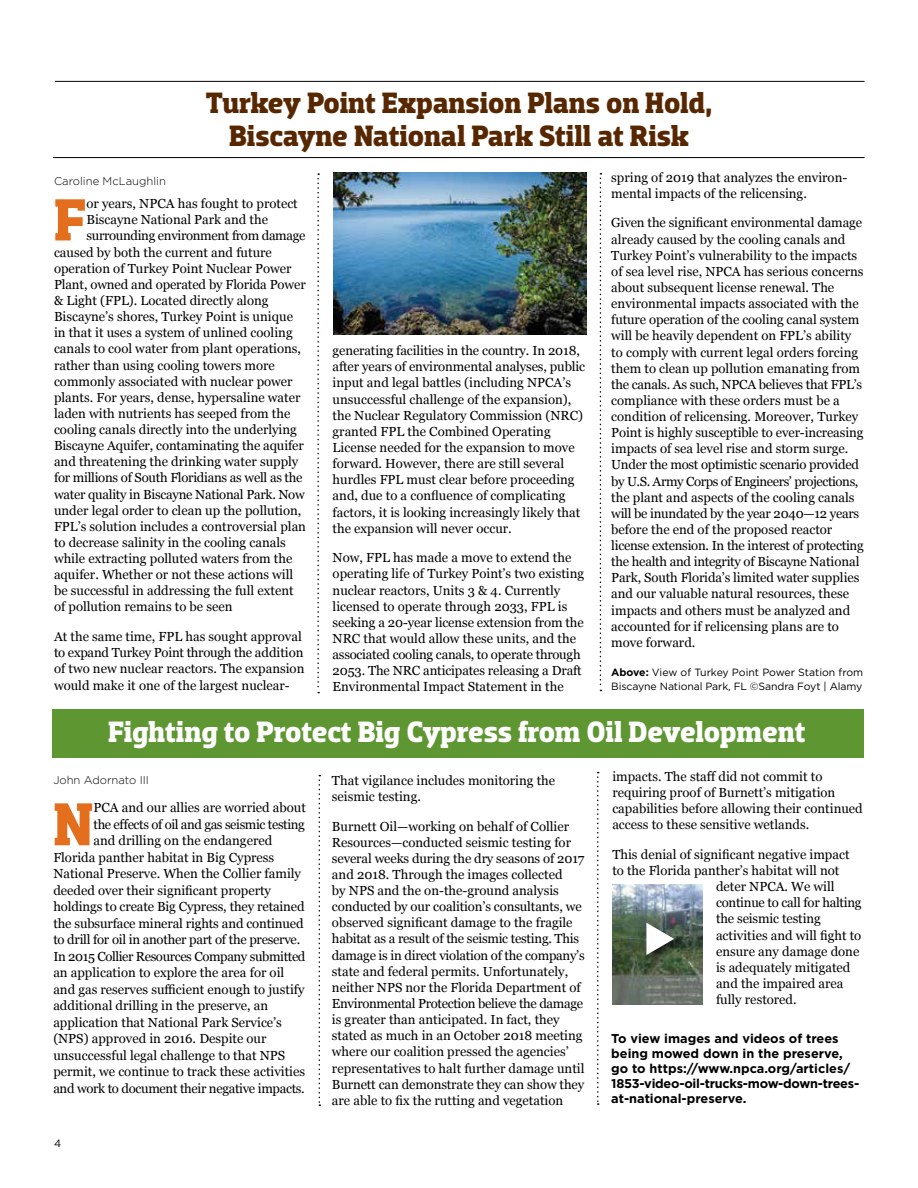
<style>
.page{position:relative;width:918px;height:1188px;background:#fff}
.page>*{position:absolute;margin:0;border:0;box-sizing:border-box;transform-origin:0 0}
.t1{font:700 61.65px "Dobra Slab";color:#e36f1e}
.t2{font:700 60.6px "Dobra Slab";color:#e36f1e}
.t3{font:700 30px/33px "Dobra Slab";color:#572700;text-align:center}
.t4{font:700 30px "Dobra Slab";letter-spacing:-.005em;color:#fff}
.t5{font:13.2px/16.2px "Georgia";color:#000}
.t6{font:13.2px "Georgia";letter-spacing:-.02em;color:#000}
.t7{font:13.2px "Georgia";letter-spacing:-.03em;color:#000}
.t8{font:13.2px "Georgia";letter-spacing:-.025em;color:#000}
.t9{font:700 12.75px/15px "Gotham";color:#000}
.t10{font:300 11.25px "Gotham";color:#000}
.t11{font:10.5px/13.5px "Gotham";letter-spacing:-.01em;color:#000}
.s1{font-weight:700}
</style>
<div class="page">
<img style="left:333px;top:172px;width:253px;height:162px">
<hr style="left:55px;top:81px;width:810px;height:1px;background:#000">
<hr style="left:53px;top:157px;width:812px;height:1px;background:#000">
<svg style="left:317px;top:173px;width:2px;height:520px"></svg>
<svg style="left:600px;top:173px;width:1px;height:518px"></svg>
<div style="left:53px;top:710px;width:811px;height:48px;background:#5e9732"></div>
<img style="left:612px;top:884px;width:91px;height:121px">
<svg style="left:319px;top:775px;width:1px;height:331px"></svg>
<svg style="left:597px;top:772px;width:2px;height:333px"></svg>
<div style="left:646px;top:923px;width:38px;height:42px;background:#000;opacity:.5"></div>
<svg style="left:646px;top:923px;width:28px;height:32px"></svg>
<h3 class="t3" style="left:206px;top:86px;width:508px">Turkey Point Expansion Plans on Hold,<br>Biscayne National Park Still at Risk</h3>
<p class="t10" style="left:54px;top:175px;width:113px">Caroline McLaughlin</p>
<h2 class="t2" style="left:54px;top:184px;width:34px">F</h2>
<p class="t5" style="left:87px;top:195px;width:213px">or years, NPCA has fought to protect</p>
<p class="t5" style="left:87px;top:211px;width:183px">Biscayne National Park and the</p>
<p class="t8" style="left:87px;top:226px;width:221px">surrounding environment from damage</p>
<p class="t5" style="left:54px;top:243px;width:219px">caused by both the current and future</p>
<p class="t5" style="left:54px;top:260px;width:239px">operation of Turkey Point Nuclear Power</p>
<p class="t5" style="left:54px;top:276px;width:253px">Plant, owned and operated by Florida Power</p>
<p class="t5" style="left:54px;top:292px;width:216px">&amp; Light (FPL). Located directly along</p>
<p class="t5" style="left:54px;top:308px;width:241px">Biscayne’s shores, Turkey Point is unique</p>
<p class="t5" style="left:54px;top:324px;width:240px">in that it uses a system of unlined cooling</p>
<p class="t5" style="left:54px;top:340px;width:249px">canals to cool water from plant operations,</p>
<p class="t5" style="left:54px;top:356px;width:222px">rather than using cooling towers more</p>
<p class="t5" style="left:54px;top:372px;width:240px">commonly associated with nuclear power</p>
<p class="t5" style="left:54px;top:389px;width:248px">plants. For years, dense, hypersaline water</p>
<p class="t5" style="left:54px;top:405px;width:238px">laden with nutrients has seeped from the</p>
<p class="t5" style="left:54px;top:421px;width:244px">cooling canals directly into the underlying</p>
<p class="t5" style="left:54px;top:437px;width:251px">Biscayne Aquifer, contaminating the aquifer</p>
<p class="t5" style="left:54px;top:453px;width:246px">and threatening the drinking water supply</p>
<p class="t6" style="left:54px;top:468px;width:250px">for millions of South Floridians as well as the</p>
<p class="t6" style="left:54px;top:484px;width:252px">water quality in Biscayne National Park. Now</p>
<p class="t5" style="left:54px;top:502px;width:249px">under legal order to clean up the pollution,</p>
<p class="t5" style="left:54px;top:518px;width:254px">FPL’s solution includes a controversial plan</p>
<p class="t5" style="left:54px;top:534px;width:233px">to decrease salinity in the cooling canals</p>
<p class="t5" style="left:54px;top:550px;width:240px">while extracting polluted waters from the</p>
<p class="t5" style="left:54px;top:566px;width:241px">aquifer. Whether or not these actions will</p>
<p class="t5" style="left:54px;top:582px;width:241px">be successful in addressing the full extent</p>
<p class="t5" style="left:54px;top:598px;width:180px">of pollution remains to be seen</p>
<p class="t5" style="left:54px;top:628px;width:252px">At the same time, FPL has sought approval to expand Turkey Point through the addition of two new nuclear reactors. The expansion would make it one of the largest nuclear-</p>
<p class="t5" style="left:333px;top:342px;width:254px">generating facilities in the country. In 2018, after years of environmental analyses, public input and legal battles (including NPCA’s unsuccessful challenge of the expansion), the Nuclear Regulatory Commission (NRC) granted FPL the Combined Operating License needed for the expansion to move forward. However, there are still several hurdles FPL must clear before proceeding and, due to a confluence of complicating factors, it is looking increasingly likely that the expansion will never occur.</p>
<p class="t5" style="left:333px;top:549px;width:253px">Now, FPL has made a move to extend the operating life of Turkey Point’s two existing nuclear reactors, Units 3 &amp; 4. Currently licensed to operate through 2033, FPL is seeking a 20-year license extension from the NRC that would allow these units, and the associated cooling canals, to operate through 2053. The NRC anticipates releasing a Draft Environmental Impact Statement in the</p>
<p class="t5" style="left:611px;top:169px;width:238px">spring of 2019 that analyzes the environ&shy;mental impacts of the relicensing.</p>
<p class="t5" style="left:611px;top:214px;width:254px">Given the significant environmental damage already caused by the cooling canals and Turkey Point’s vulnerability to the impacts of sea level rise, NPCA has serious concerns about subsequent license renewal. The environmental impacts associated with the future operation of the cooling canal system will be heavily dependent on FPL’s ability to comply with current legal orders forcing them to clean up pollution emanating from the canals. As such, NPCA believes that FPL’s compliance with these orders must be a condition of relicensing. Moreover, Turkey Point is highly susceptible to ever-increasing impacts of sea level rise and storm surge.<br>Under the most optimistic scenario provided by U.S. Army Corps of Engineers’ projections, the plant and aspects of the cooling canals will be inundated by the year 2040—12 years before the end of the proposed reactor license extension. In the interest of protecting the health and integrity of Biscayne National Park, South Florida’s limited water supplies and our valuable natural resources, these impacts and others must be analyzed and accounted for if relicensing plans are to move forward.</p>
<p class="t11" style="left:611px;top:666px;width:253px"><span class="s1">Above:</span> View of Turkey Point Power Station from<br>Biscayne National Park, FL ©Sandra Foyt | Alamy</p>
<h3 class="t4" style="left:108px;top:715px;width:699px">Fighting to Protect Big Cypress from Oil Development</h3>
<p class="t5" style="left:332px;top:772px;width:225px">That vigilance includes monitoring the seismic testing.</p>
<p class="t5" style="left:332px;top:817px;width:254px">Burnett Oil—working on behalf of Collier Resources—conducted seismic testing for several weeks during the dry seasons of 2017 and 2018. Through the images collected<br>by NPS and the on-the-ground analysis conducted by our coalition’s consultants, we observed significant damage to the fragile habitat as a result of the seismic testing. This damage is in direct violation of the company’s state and federal permits. Unfortunately, neither NPS nor the Florida Department of Environmental Protection believe the damage is greater than anticipated. In fact, they stated as much in an October 2018 meeting where our coalition pressed the agencies’ representatives to halt further damage until Burnett can demonstrate they can show they are able to fix the rutting and vegetation</p>
<p class="t5" style="left:612px;top:768px;width:252px">impacts. The staff did not commit to requiring proof of Burnett’s mitigation capabilities before allowing their continued access to these sensitive wetlands.</p>
<p class="t5" style="left:612px;top:846px;width:239px">This denial of significant negative impact</p>
<p class="t5" style="left:612px;top:862px;width:229px">to the Florida panther’s habitat will not</p>
<p class="t5" style="left:716px;top:878px;width:120px">deter NPCA. We will</p>
<p class="t6" style="left:716px;top:893px;width:147px">continue to call for halting</p>
<p class="t5" style="left:716px;top:910px;width:106px">the seismic testing</p>
<p class="t5" style="left:716px;top:926px;width:147px">activities and will fight to</p>
<p class="t5" style="left:716px;top:943px;width:145px">ensure any damage done</p>
<p class="t5" style="left:716px;top:959px;width:136px">is adequately mitigated</p>
<p class="t5" style="left:716px;top:975px;width:129px">and the impaired area</p>
<p class="t5" style="left:716px;top:991px;width:82px">fully restored.</p>
<p class="t9" style="left:611px;top:1031px;width:249px">To view images and videos of trees being mowed down in the preserve, go to https://www.npca.org/articles/ 1853-video-oil-trucks-mow-down-trees&shy;at-national-preserve.</p>
<p class="t10" style="left:53px;top:774px;width:97px">John Adornato III</p>
<h1 class="t1" style="left:53px;top:788px;width:42px">N</h1>
<p class="t5" style="left:94px;top:799px;width:214px">PCA and our allies are worried about</p>
<p class="t7" style="left:94px;top:815px;width:213px">the effects of oil and gas seismic testing</p>
<p class="t5" style="left:94px;top:832px;width:180px">and drilling on the endangered</p>
<p class="t5" style="left:53px;top:849px;width:222px">Florida panther habitat in Big Cypress</p>
<p class="t5" style="left:53px;top:865px;width:249px">National Preserve. When the Collier family</p>
<p class="t5" style="left:53px;top:882px;width:219px">deeded over their significant property</p>
<p class="t5" style="left:53px;top:898px;width:253px">holdings to create Big Cypress, they retained</p>
<p class="t5" style="left:53px;top:915px;width:252px">the subsurface mineral rights and continued</p>
<p class="t6" style="left:53px;top:930px;width:248px">to drill for oil in another part of the preserve.</p>
<p class="t7" style="left:53px;top:947px;width:254px">In 2015 Collier Resources Company submitted</p>
<p class="t5" style="left:53px;top:964px;width:232px">an application to explore the area for oil</p>
<p class="t5" style="left:53px;top:981px;width:253px">and gas reserves sufficient enough to justify</p>
<p class="t5" style="left:53px;top:997px;width:216px">additional drilling in the preserve, an</p>
<p class="t5" style="left:53px;top:1014px;width:230px">application that National Park Service’s</p>
<p class="t5" style="left:53px;top:1030px;width:215px">(NPS) approved in 2016. Despite our</p>
<p class="t5" style="left:53px;top:1047px;width:233px">unsuccessful legal challenge to that NPS</p>
<p class="t5" style="left:53px;top:1063px;width:253px">permit, we continue to track these activities</p>
<p class="t8" style="left:53px;top:1079px;width:253px">and work to document their negative impacts.</p>
<p class="t11" style="left:54px;top:1136px;width:9px">4</p>
</div>
